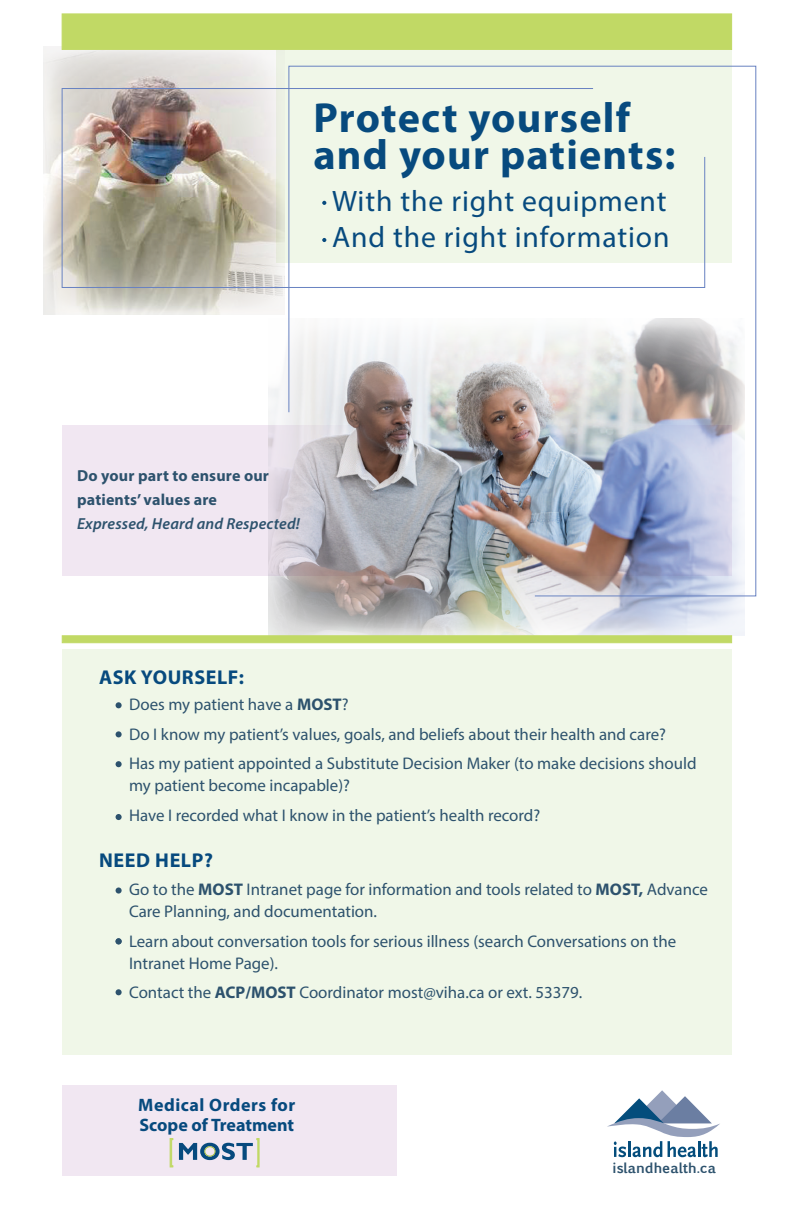
<style>
.page{position:relative;width:792px;height:1224px;background:#fff}
.page>*{position:absolute;margin:0;border:0;box-sizing:border-box;transform-origin:0 0}
.t1{font:700 42.2px/37.6px "Myriad Pro";letter-spacing:.03em;color:#074a7e}
.t2{font:29.6px/35.3px "Myriad Pro";letter-spacing:.03em;color:#074a7e}
.t3{font:700 20.1px "Myriad Pro";letter-spacing:.03em;color:#074a7e}
.t4{font:700 18px/19.7px "Myriad Pro";letter-spacing:.015em;color:#074a7e}
.t5{font:16.9px/29.6px "Myriad Pro";color:#2d526d}
.t6{font:700 16px/24px "Myriad Pro";letter-spacing:.01em;color:#2d526d}
.t7{font:italic 600 16px "Myriad Pro";letter-spacing:.01em;color:#2d526d}
.t8{font:700 13.7px "Euphemia UCAS";color:#2d526d}
.s1{font-weight:700}
</style>
<div class="page">
<div style="left:62px;top:650px;width:670px;height:405px;background:#f0f7e8"></div>
<div style="left:277px;top:49px;width:455px;height:213px;background:#f0f7e8"></div>
<div style="left:62px;top:1085px;width:335px;height:91px;background:#f1e7f2"></div>
<div style="left:62px;top:426px;width:670px;height:150px;background:#f1e7f2"></div>
<img style="left:268px;top:373px;width:477px;height:263px">
<svg style="left:169px;top:1138px;width:91px;height:30px"></svg>
<div style="left:204px;top:1146px;width:11px;height:11px;border:1px solid #a6bf3d;border-radius:50%"></div>
<img style="left:44px;top:46px;width:241px;height:268px">
<div style="left:62px;top:635px;width:670px;height:8px;background:#c1d965;border:1px solid #c1d965"></div>
<div style="left:62px;top:13px;width:670px;height:37px;background:#c1d965;border:1px solid #c1d965"></div>
<svg style="left:116px;top:702px;width:6px;height:6px"></svg>
<svg style="left:116px;top:731px;width:6px;height:6px"></svg>
<svg style="left:116px;top:761px;width:6px;height:6px"></svg>
<svg style="left:116px;top:814px;width:6px;height:6px"></svg>
<div style="left:116px;top:887px;width:6px;height:7px;background:#2d526d;border-radius:50%"></div>
<svg style="left:116px;top:938px;width:6px;height:6px"></svg>
<svg style="left:116px;top:989px;width:6px;height:6px"></svg>
<svg style="left:607px;top:1090px;width:113px;height:67px"></svg>
<img style="left:61px;top:88px;width:227px;height:200px">
<img style="left:288px;top:65px;width:469px;height:532px">
<svg style="left:322px;top:201px;width:4px;height:4px"></svg>
<svg style="left:322px;top:238px;width:4px;height:4px"></svg>
<h1 class="t1" style="left:313px;top:97px;width:364px">Protect yourself and your patients:</h1>
<h2 class="t2" style="left:332px;top:183px;width:339px">With the right equipment<br>And the right information</h2>
<p class="t6" style="left:77px;top:463px;width:193px">Do your part to ensure our patients’ values are</p>
<p class="t7" style="left:77px;top:513px;width:224px">Expressed, Heard and Respected!</p>
<p class="t3" style="left:99px;top:664px;width:146px">ASK YOURSELF:</p>
<p class="t5" style="left:129px;top:689px;width:569px">Does my patient have a <span class="s1">MOST</span>?<br>Do I know my patient’s values, goals, and beliefs about their health and care?<br>Has my patient appointed a Substitute Decision Maker (to make decisions should</p>
<p class="t5" style="left:129px;top:771px;width:413px">my patient become incapable)?<br>Have I recorded what I know in the patient’s health record?</p>
<p class="t3" style="left:99px;top:847px;width:115px">NEED HELP?</p>
<p class="t5" style="left:129px;top:878px;width:581px;line-height:22.2px">Go to the <span class="s1">MOST</span> Intranet page for information and tools related to <span class="s1">MOST,</span> Advance<br>Care Planning, and documentation.</p>
<p class="t5" style="left:129px;top:930px;width:549px;line-height:22.2px">Learn about conversation tools for serious illness (search Conversations on the<br>Intranet Home Page).</p>
<p class="t5" style="left:129px;top:978px;width:455px">Contact the <span class="s1">ACP/MOST</span> Coordinator most@viha.ca or ext. 53379.</p>
<p class="t4" style="left:138px;top:1094px;width:159px">Medical Orders for<br>Scope of Treatment</p>
<p class="t8" style="left:613px;top:1158px;width:105px">islandhealth.ca</p>
</div>
